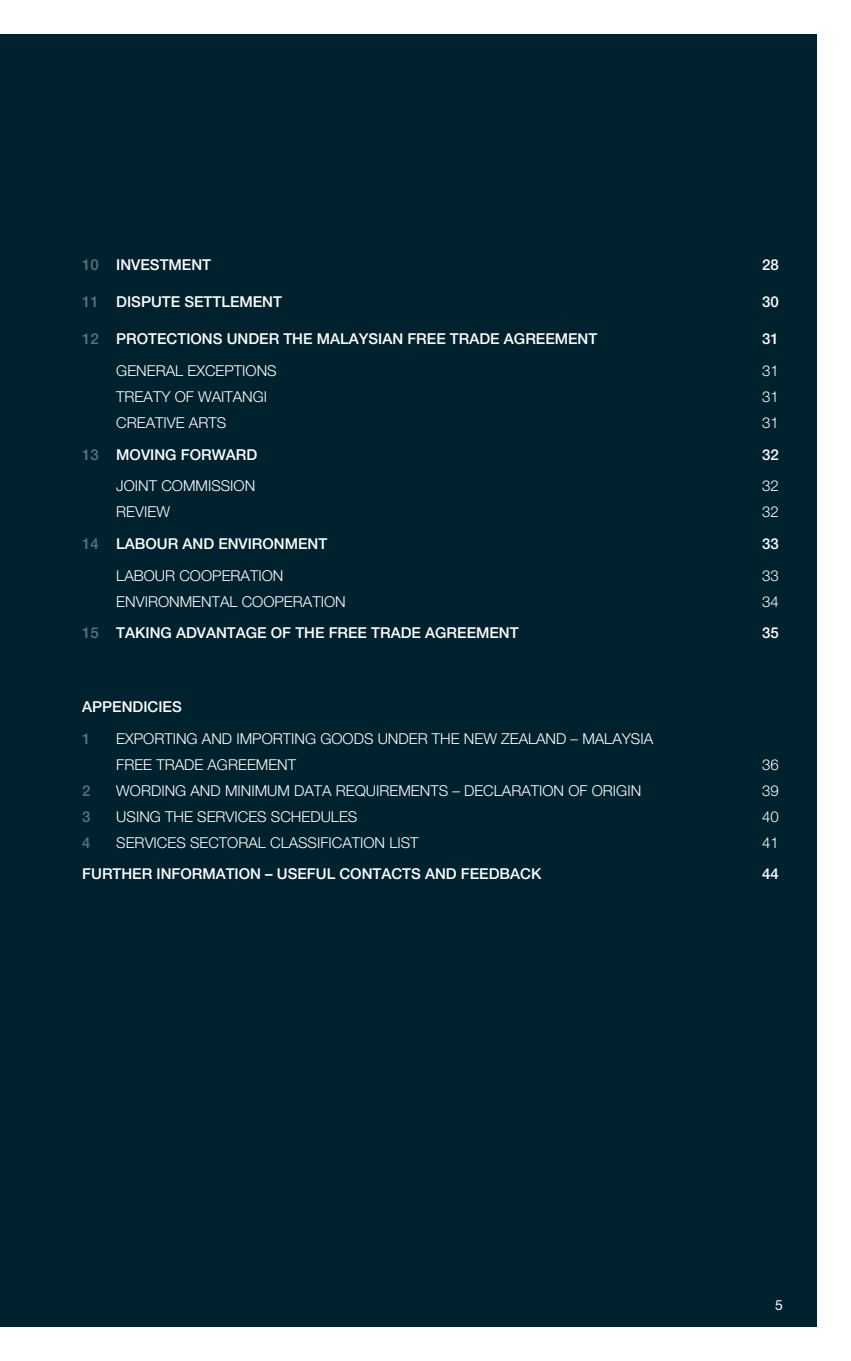
<style>
.page{position:relative;width:851px;height:1361px;background:#fff}
.page>*{position:absolute;margin:0;border:0;box-sizing:border-box;transform-origin:0 0}
.t1{font:300 15px "Helvetica Neue Maori";color:#fff}
.t2{font:500 15px "Helvetica Neue Maori";color:#fff}
.t3{font:500 15px "Helvetica Neue Maori";color:#577380}
.t4{font:14px "Helvetica Neue Maori";color:#fff}
.s1{color:#577380}
.s2{font-weight:500;color:#577380}
</style>
<div class="page">
<div style="left:0;top:34px;width:816px;height:1293px;background:#00222e"></div>
<p class="t2" style="left:82px;top:255px;width:130px"><span class="s1">10</span> INVESTMENT</p>
<p class="t2" style="left:762px;top:255px;width:18px">28</p>
<p class="t2" style="left:82px;top:293px;width:201px"><span class="s1">11</span> DISPUTE SETTLEMENT</p>
<p class="t2" style="left:762px;top:293px;width:18px">30</p>
<p class="t2" style="left:82px;top:330px;width:516px"><span class="s1">12</span> PROTECTIONS UNDER THE MALAYSIAN FREE TRADE AGREEMENT</p>
<p class="t2" style="left:762px;top:330px;width:18px">31</p>
<p class="t1" style="left:116px;top:361px;width:11px">GENE</p>
<p class="t1" style="left:156px;top:361px;width:69px">RAL EXCEPTIONS</p>
<p class="t1" style="left:762px;top:361px;width:18px">31</p>
<p class="t1" style="left:116px;top:387px;width:92px">TREATY OF WAITAN</p>
<p class="t1" style="left:253px;top:387px;width:14px">GI</p>
<p class="t1" style="left:762px;top:387px;width:18px">31</p>
<p class="t1" style="left:116px;top:413px;width:29px">CREATI</p>
<p class="t1" style="left:167px;top:413px;width:49px">VE ARTS</p>
<p class="t1" style="left:762px;top:413px;width:18px">31</p>
<p class="t2" style="left:82px;top:445px;width:176px"><span class="s1">13</span> MOVING FORWARD</p>
<p class="t2" style="left:762px;top:445px;width:18px">32</p>
<p class="t1" style="left:116px;top:477px;width:17px">JOINT</p>
<p class="t1" style="left:161px;top:477px;width:10px">COMMISSION</p>
<p class="t1" style="left:762px;top:477px;width:18px">32</p>
<p class="t1" style="left:116px;top:503px;width:53px">REVIEW</p>
<p class="t1" style="left:762px;top:503px;width:18px">32</p>
<p class="t2" style="left:82px;top:535px;width:246px"><span class="s1">14</span> LABOUR AND ENVIRONMENT</p>
<p class="t2" style="left:762px;top:535px;width:18px">33</p>
<p class="t1" style="left:116px;top:566px;width:20px">LABO</p>
<p class="t1" style="left:155px;top:566px;width:36px">UR COOPE</p>
<p class="t1" style="left:230px;top:566px;width:19px">RATION</p>
<p class="t1" style="left:762px;top:566px;width:18px">33</p>
<p class="t1" style="left:116px;top:592px;width:53px">ENVIRONMENTAL</p>
<p class="t1" style="left:242px;top:592px;width:12px">COOPE</p>
<p class="t1" style="left:293px;top:592px;width:19px">RATION</p>
<p class="t1" style="left:762px;top:592px;width:18px">34</p>
<p class="t2" style="left:82px;top:624px;width:438px"><span class="s1">15</span> TAKING ADVANTAGE OF THE FREE TRADE AGREEMENT</p>
<p class="t2" style="left:762px;top:624px;width:18px">35</p>
<p class="t2" style="left:82px;top:698px;width:101px">APPENDICIES</p>
<p class="t3" style="left:82px;top:729px;width:10px">1</p>
<p class="t1" style="left:116px;top:729px;width:130px">EXPORTING AN D IMPO</p>
<p class="t1" style="left:273px;top:729px;width:247px">RTING GOODS UN DER THE NEW ZEALAN</p>
<p class="t1" style="left:556px;top:729px;width:84px">D – MALAYSIA</p>
<p class="t1" style="left:116px;top:755px;width:131px">FREE TRADE AGREEMENT</p>
<p class="t1" style="left:762px;top:755px;width:18px">36</p>
<p class="t1" style="left:82px;top:781px;width:26px"><span class="s2">2</span> WO</p>
<p class="t1" style="left:141px;top:781px;width:105px">RDING AND MINIM</p>
<p class="t1" style="left:267px;top:781px;width:38px">UM DATA</p>
<p class="t1" style="left:336px;top:781px;width:65px">REQUIREMENTS</p>
<p class="t1" style="left:452px;top:781px;width:79px">– DECLARATION</p>
<p class="t1" style="left:568px;top:781px;width:65px">OF ORIGIN</p>
<p class="t1" style="left:762px;top:781px;width:18px">39</p>
<p class="t1" style="left:82px;top:807px;width:21px"><span class="s2">3</span> USIN</p>
<p class="t1" style="left:150px;top:807px;width:189px">G THE SERVICES SCHEDULES</p>
<p class="t1" style="left:762px;top:807px;width:18px">40</p>
<p class="t3" style="left:82px;top:833px;width:10px">4</p>
<p class="t1" style="left:116px;top:833px;width:163px">SERVICES SECTORAL CLASSIFI</p>
<p class="t1" style="left:332px;top:833px;width:20px">CATION</p>
<p class="t1" style="left:389px;top:833px;width:15px">LIST</p>
<p class="t1" style="left:762px;top:833px;width:18px">41</p>
<p class="t2" style="left:82px;top:865px;width:460px">FURTHER INFORMATION – USEFUL CONTACTS AND FEEDBACK</p>
<p class="t2" style="left:762px;top:865px;width:18px">44</p>
<p class="t4" style="left:775px;top:1296px;width:9px">5</p>
</div>
